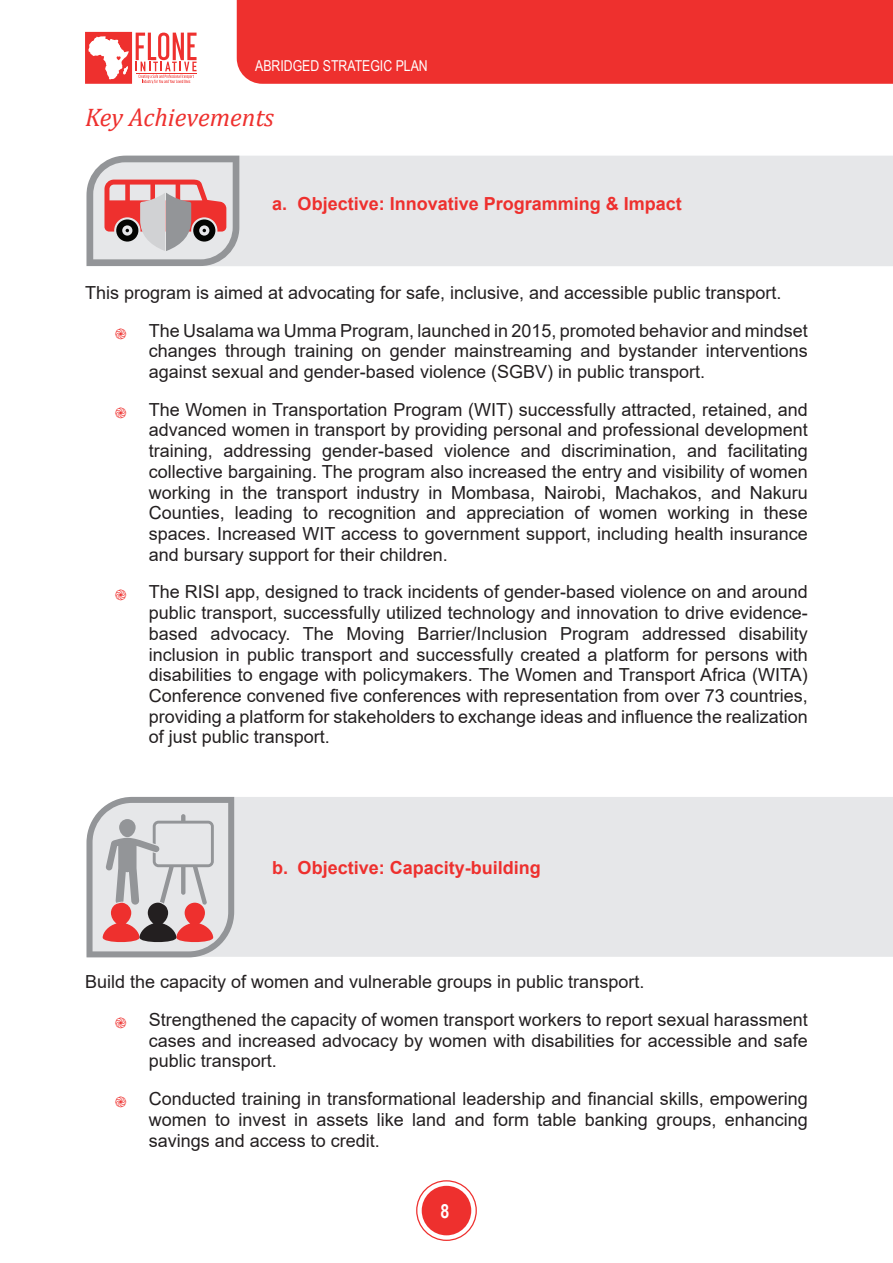
<style>
.page{position:relative;width:893px;height:1263px;background:#fff}
.page>*{position:absolute;margin:0;border:0;box-sizing:border-box;transform-origin:0 0}
.t1{font:italic 25.5px "Cambria";color:#ee302e}
.t2{font:700 19.5px "Arial Narrow";color:#fff}
.t3{font:18px/20.7px "Arial";color:#231f20}
.t4{font:700 18px "Arial";color:#ee302e}
.t5{font:15px "Arial Narrow";color:#fff}
.s1{font-size:12px;color:#ee302e}
</style>
<div class="page">
<div style="left:239px;top:156px;width:654px;height:110px;background:#e6e7e9"></div>
<div style="left:234px;top:797px;width:659px;height:160px;background:#e6e7e9"></div>
<svg style="left:87px;top:156px;width:152px;height:110px;background:#c9afb0"></svg>
<svg style="left:87px;top:797px;width:147px;height:160px;background:#cabdbf"></svg>
<div style="left:422px;top:1186px;width:49px;height:49px;background:#ee302e;border-radius:50%"></div>
<div style="left:416px;top:1180px;width:61px;height:61px;border:1px solid #ee302e;border-radius:50%"></div>
<div style="left:237px;top:0;width:655px;height:84px;background:#ee302e"></div>
<svg style="left:892px;top:0;width:1px;height:84px"></svg>
<svg style="left:85px;top:32px;width:112px;height:52px"></svg>
<p class="t5" style="left:255px;top:55px;width:174px">ABRIDGED STRATEGIC PLAN</p>
<h1 class="t1" style="left:85px;top:99px;width:190px">Key Achievements</h1>
<p class="t4" style="left:272px;top:191px;width:411px">a. Objective: Innovative Programming &amp; Impact</p>
<p class="t3" style="left:115px;top:274px;width:695px;line-height:37.7px;text-indent:-30px">This program is aimed at advocating for safe, inclusive, and accessible public transport.<br><span class="s1">֎</span> The Usalama wa Umma Program, launched in 2015, promoted behavior and mindset</p>
<p class="t3" style="left:149px;top:341px;width:661px">changes through training on gender mainstreaming and bystander interventions against sexual and gender-based violence (SGBV) in public transport.</p>
<p class="t3" style="left:149px;top:399px;width:661px;text-align:justify;text-indent:-34px"><span class="s1">֎</span> The Women in Transportation Program (WIT) successfully attracted, retained, and advanced women in transport by providing personal and professional development training, addressing gender-based violence and discrimination, and facilitating collective bargaining. The program also increased the entry and visibility of women working in the transport industry in Mombasa, Nairobi, Machakos, and Nakuru Counties, leading to recognition and appreciation of women working in these spaces. Increased WIT access to government support, including health insurance and bursary support for their children.</p>
<p class="t3" style="left:149px;top:582px;width:661px;text-align:justify;text-indent:-34px"><span class="s1">֎</span> The RISI app, designed to track incidents of gender-based violence on and around public transport, successfully utilized technology and innovation to drive evidence&shy;based advocacy. The Moving Barrier/Inclusion Program addressed disability inclusion in public transport and successfully created a platform for persons with disabilities to engage with policymakers. The Women and Transport Africa (WITA)<br>Conference convened five conferences with representation from over 73 countries, providing a platform for stakeholders to exchange ideas and influence the realization of just public transport.</p>
<p class="t4" style="left:272px;top:855px;width:270px">b. Objective: Capacity-building</p>
<p class="t3" style="left:115px;top:963px;width:695px;line-height:37.7px;text-indent:-30px">Build the capacity of women and vulnerable groups in public transport.<br><span class="s1">֎</span> Strengthened the capacity of women transport workers to report sexual harassment</p>
<p class="t3" style="left:149px;top:1030px;width:661px">cases and increased advocacy by women with disabilities for accessible and safe public transport.</p>
<p class="t3" style="left:149px;top:1088px;width:661px;text-align:justify;text-indent:-34px"><span class="s1">֎</span> Conducted training in transformational leadership and financial skills, empowering women to invest in assets like land and form table banking groups, enhancing savings and access to credit.</p>
<p class="t2" style="left:440px;top:1196px;width:10px">8</p>
</div>
